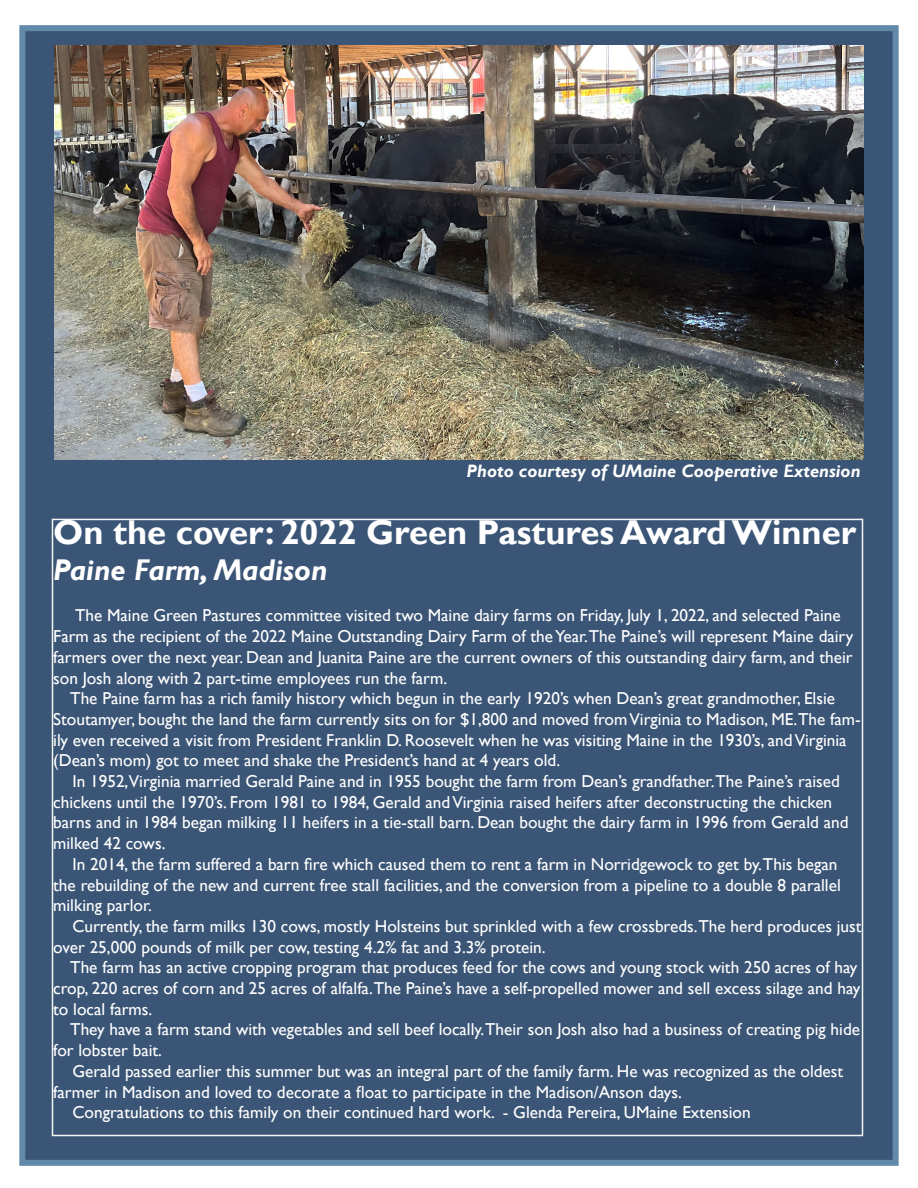
<style>
.page{position:relative;width:918px;height:1188px;background:#fff}
.page>*{position:absolute;margin:0;border:0;box-sizing:border-box;transform-origin:0 0}
.t1{font:700 34.5px "Gill Sans";color:#fff}
.t2{font:italic 700 30px "Gill Sans";color:#fff}
.t3{font:italic 700 18px "Gill Sans";color:#fff}
.t4{font:17.25px/20.7px "Gill Sans";color:#fff}
</style>
<div class="page">
<div style="left:19px;top:25px;width:880px;height:1141px;background:#3b5576;border:6px solid #6288aa"></div>
<img style="left:54px;top:45px;width:810px;height:415px">
<p class="t3" style="left:467px;top:461px;width:396px">Photo courtesy of UMaine Cooperative Extension</p>
<p class="t1" style="left:53px;top:512px;width:804px">On the cover: 2022 Green Pastures Award Winner</p>
<p class="t2" style="left:53px;top:553px;width:276px">Paine Farm, Madison</p>
<p class="t4" style="left:53px;top:606px;width:802px;text-indent:22px">The Maine Green Pastures committee visited two Maine dairy farms on Friday, July 1, 2022, and selected Paine Farm as the recipient of the 2022 Maine Outstanding Dairy Farm of the Year.The Paine’s will represent Maine dairy farmers over the next year. Dean and Juanita Paine are the current owners of this outstanding dairy farm, and their son Josh along with 2 part-time employees run the farm.</p>
<p class="t4" style="left:53px;top:688px;width:809px;text-indent:17px">The Paine farm has a rich family history which begun in the early 1920’s when Dean’s great grandmother, Elsie Stoutamyer, bought the land the farm currently sits on for $1,800 and moved from Virginia to Madison, ME.The fam&shy;ily even received a visit from President Franklin D. Roosevelt when he was visiting Maine in the 1930’s, and Virginia (Dean’s mom) got to meet and shake the President’s hand at 4 years old.</p>
<p class="t4" style="left:53px;top:771px;width:797px;text-indent:19px">In 1952,Virginia married Gerald Paine and in 1955 bought the farm from Dean’s grandfather.The Paine’s raised chickens until the 1970’s. From 1981 to 1984, Gerald and Virginia raised heifers after deconstructing the chicken barns and in 1984 began milking 11 heifers in a tie-stall barn. Dean bought the dairy farm in 1996 from Gerald and milked 42 cows.</p>
<p class="t4" style="left:53px;top:854px;width:789px;text-indent:19px">In 2014, the farm suffered a barn fire which caused them to rent a farm in Norridgewock to get by.This began the rebuilding of the new and current free stall facilities, and the conversion from a pipeline to a double 8 parallel milking parlor.</p>
<p class="t4" style="left:53px;top:916px;width:810px;text-indent:19px">Currently, the farm milks 130 cows, mostly Holsteins but sprinkled with a few crossbreds.The herd produces just over 25,000 pounds of milk per cow, testing 4.2% fat and 3.3% protein.</p>
<p class="t4" style="left:53px;top:957px;width:809px;text-indent:17px">The farm has an active cropping program that produces feed for the cows and young stock with 250 acres of hay crop, 220 acres of corn and 25 acres of alfalfa.The Paine’s have a self-propelled mower and sell excess silage and hay to local farms.</p>
<p class="t4" style="left:53px;top:1020px;width:808px;text-indent:17px">They have a farm stand with vegetables and sell beef locally.Their son Josh also had a business of creating pig hide for lobster bait.</p>
<p class="t4" style="left:53px;top:1061px;width:791px;text-indent:19px">Gerald passed earlier this summer but was an integral part of the family farm. He was recognized as the oldest farmer in Madison and loved to decorate a float to participate in the Madison/Anson days.</p>
<p class="t4" style="left:72px;top:1102px;width:680px">Congratulations to this family on their continued hard work. - Glenda Pereira, UMaine Extension</p>
</div>
